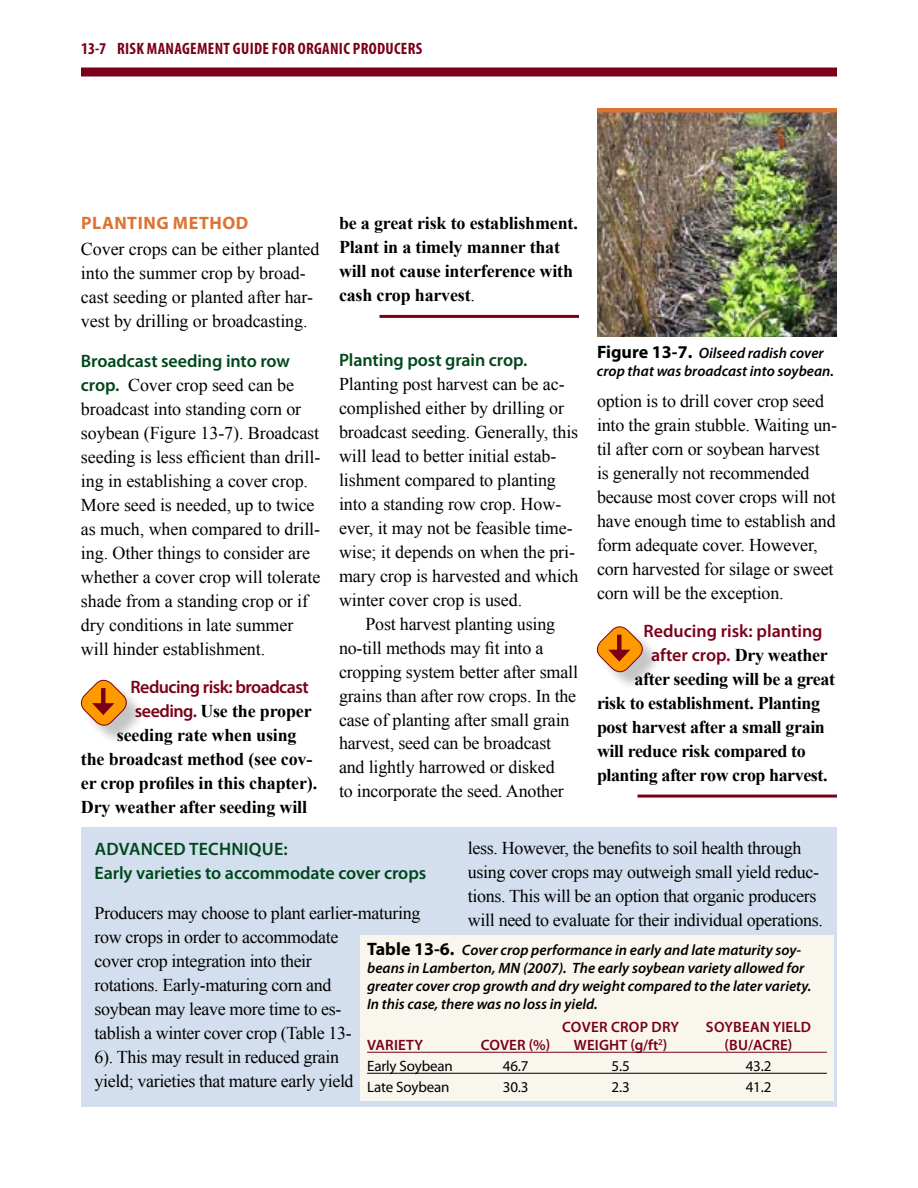
<style>
.page{position:relative;width:918px;height:1188px;background:#fff}
.page>*{position:absolute;margin:0;border:0;box-sizing:border-box;transform-origin:0 0}
.t1{font:18px/24px "Times New Roman";letter-spacing:-.01em;color:#000}
.t2{font:700 18px/24px "Times New Roman";letter-spacing:-.01em;color:#000}
.t3{font:600 18px/24px "Myriad Pro";letter-spacing:-.005em;color:#00471c}
.t4{font:600 18px/24px "Myriad Pro";letter-spacing:-.01em;color:#7a0019;text-align:center}
.t5{font:600 18px "Myriad Pro";letter-spacing:-.03em;color:#7a0019}
.t6{font:700 18px "Myriad Pro";letter-spacing:.03em;color:#dc7332}
.t7{font:700 condensed 16.5px "Myriad Pro";letter-spacing:.02em;color:#7a0019}
.t8{font:italic 600 15px/18px "Myriad Pro";color:#000}
.t9{font:600 15px "Myriad Pro";letter-spacing:.01em;color:#7a0019}
.t10{font:15px "Myriad Pro";letter-spacing:-.01em;color:#000}
.s1{font-family:"Myriad Pro";font-weight:600;color:#00471c}
.s2{font-family:"Myriad Pro";font-weight:600;color:#7a0019}
.s3{font-weight:400}
.s4{font-weight:700;font-style:normal;font-size:18px}
.s5{font-family:"Times New Roman";font-weight:700;color:#000}
</style>
<div class="page">
<div style="left:81px;top:68px;width:756px;height:8px;background:#7a0019"></div>
<hr style="left:380px;top:315px;width:199px;height:3px;background:#7a0019">
<hr style="left:638px;top:795px;width:199px;height:3px;background:#7a0019">
<img style="left:597px;top:112px;width:240px;height:224px">
<div style="left:600px;top:629px;width:61px;height:62px;background:#000;opacity:.23"></div>
<svg style="left:596px;top:626px;width:51px;height:50px"></svg>
<div style="left:84px;top:683px;width:61px;height:61px;background:#000;opacity:.23"></div>
<svg style="left:80px;top:679px;width:51px;height:50px"></svg>
<div style="left:81px;top:828px;width:756px;height:279px;background:#d3dfee"></div>
<div style="left:360px;top:935px;width:474px;height:165px;background:#f9f6ed"></div>
<hr style="left:367px;top:1052px;width:460px;height:1px;background:#7a0019">
<hr style="left:367px;top:1073px;width:460px;height:1px;background:#000">
<hr style="left:597px;top:108px;width:240px;height:4px;background:#dc7332">
<p class="t7" style="left:81px;top:38px;width:343px">13-7 RISK MANAGEMENT GUIDE FOR ORGANIC PRODUCERS</p>
<p class="t6" style="left:81px;top:211px;width:169px">PLANTING METHOD</p>
<p class="t1" style="left:81px;top:236px;width:240px">Cover crops can be either planted into the summer crop by broad&shy;cast seeding or planted after har&shy;vest by drilling or broadcasting.</p>
<p class="t3" style="left:81px;top:348px;width:211px">Broadcast seeding into row</p>
<p class="t1" style="left:81px;top:373px;width:241px"><span class="s1">crop.</span> Cover crop seed can be broadcast into standing corn or soybean (Figure 13-7). Broadcast seeding is less efficient than drill&shy;ing in establishing a cover crop.<br>More seed is needed, up to twice as much, when compared to drill&shy;ing. Other things to consider are whether a cover crop will tolerate shade from a standing crop or if dry conditions in late summer will hinder establishment.</p>
<p class="t5" style="left:130px;top:675px;width:180px">Reducing risk: broadcast</p>
<p class="t2" style="left:135px;top:698px;width:178px"><span class="s2">seeding.</span> Use the proper</p>
<p class="t2" style="left:117px;top:722px;width:181px">seeding rate when using</p>
<p class="t2" style="left:81px;top:746px;width:233px">the broadcast method (see cov-</p>
<p class="t2" style="left:81px;top:770px;width:238px">er crop profiles in this chapter).</p>
<p class="t2" style="left:81px;top:794px;width:228px">Dry weather after seeding will</p>
<p class="t2" style="left:339px;top:211px;width:240px">be a great risk to establishment.<br>Plant in a timely manner that will not cause interference with cash crop harvest<span class="s3">.</span></p>
<p class="t3" style="left:339px;top:347px;width:190px">Planting post grain crop.</p>
<p class="t1" style="left:339px;top:371px;width:241px">Planting post harvest can be ac&shy;complished either by drilling or broadcast seeding. Generally, this will lead to better initial estab&shy;lishment compared to planting into a standing row crop. How&shy;ever, it may not be feasible time&shy;wise; it depends on when the pri&shy;mary crop is harvested and which winter cover crop is used.</p>
<p class="t1" style="left:339px;top:611px;width:241px;text-indent:26px">Post harvest planting using no-till methods may fit into a cropping system better after small grains than after row crops. In the case of planting after small grain harvest, seed can be broadcast and lightly harrowed or disked<br>to incorporate the seed. Another</p>
<p class="t8" style="left:597px;top:343px;width:239px"><span class="s4">FIGURE 13-7.</span> Oilseed radish cover crop that was broadcast into soybean.</p>
<p class="t1" style="left:597px;top:389px;width:242px">option is to drill cover crop seed into the grain stubble. Waiting un&shy;til after corn or soybean harvest<br>is generally not recommended because most cover crops will not have enough time to establish and form adequate cover. However, corn harvested for silage or sweet corn will be the exception.</p>
<p class="t4" style="left:643px;top:619px;width:186px">Reducing risk: planting after crop. <span class="s5">Dry weather</span></p>
<p class="t2" style="left:597px;top:667px;width:240px;text-indent:37px">after seeding will be a great risk to establishment. Planting post harvest after a small grain will reduce risk compared to planting after row crop harvest.</p>
<p class="t1" style="left:468px;top:835px;width:356px">less. However, the benefits to soil health through using cover crops may outweigh small yield reduc&shy;tions. This will be an option that organic producers will need to evaluate for their individual operations.</p>
<p class="t8" style="left:367px;top:941px;width:446px"><span class="s4">TABLE 13-6.</span> Cover crop performance in early and late maturity soy&shy;beans in Lamberton, MN (2007). The early soybean variety allowed for greater cover crop growth and dry weight compared to the later variety.<br>In this case, there was no loss in yield.</p>
<p class="t9" style="left:562px;top:1017px;width:118px">cover crop Dry</p>
<p class="t9" style="left:706px;top:1017px;width:107px">soybean Yield</p>
<p class="t9" style="left:367px;top:1035px;width:90px">Variety C</p>
<p class="t9" style="left:489px;top:1035px;width:179px">over (%) weight (g/ft<sup>2</sup>)</p>
<p class="t9" style="left:725px;top:1035px;width:69px">(bu/acre)</p>
<p class="t10" style="left:367px;top:1056px;width:87px">Early Soybean</p>
<p class="t10" style="left:503px;top:1056px;width:27px">46.7</p>
<p class="t10" style="left:612px;top:1056px;width:20px">5.5</p>
<p class="t10" style="left:746px;top:1056px;width:27px">43.2</p>
<p class="t10" style="left:367px;top:1077px;width:84px">Late Soybean</p>
<p class="t10" style="left:503px;top:1077px;width:27px">30.3</p>
<p class="t10" style="left:612px;top:1077px;width:20px">2.3</p>
<p class="t10" style="left:746px;top:1077px;width:27px">41.2</p>
<p class="t3" style="left:94px;top:836px;width:333px">Advanced Technique:<br>Early varieties to accommodate cover crops</p>
<p class="t1" style="left:94px;top:901px;width:327px">Producers may choose to plant earlier-maturing row crops in order to accommodate<br>cover crop integration into their<br>rotations. Early-maturing corn and<br>soybean may leave more time to es-<br>tablish a winter cover crop (Table 13-<br>6). This may result in reduced grain<br>yield; varieties that mature early yield</p>
</div>
